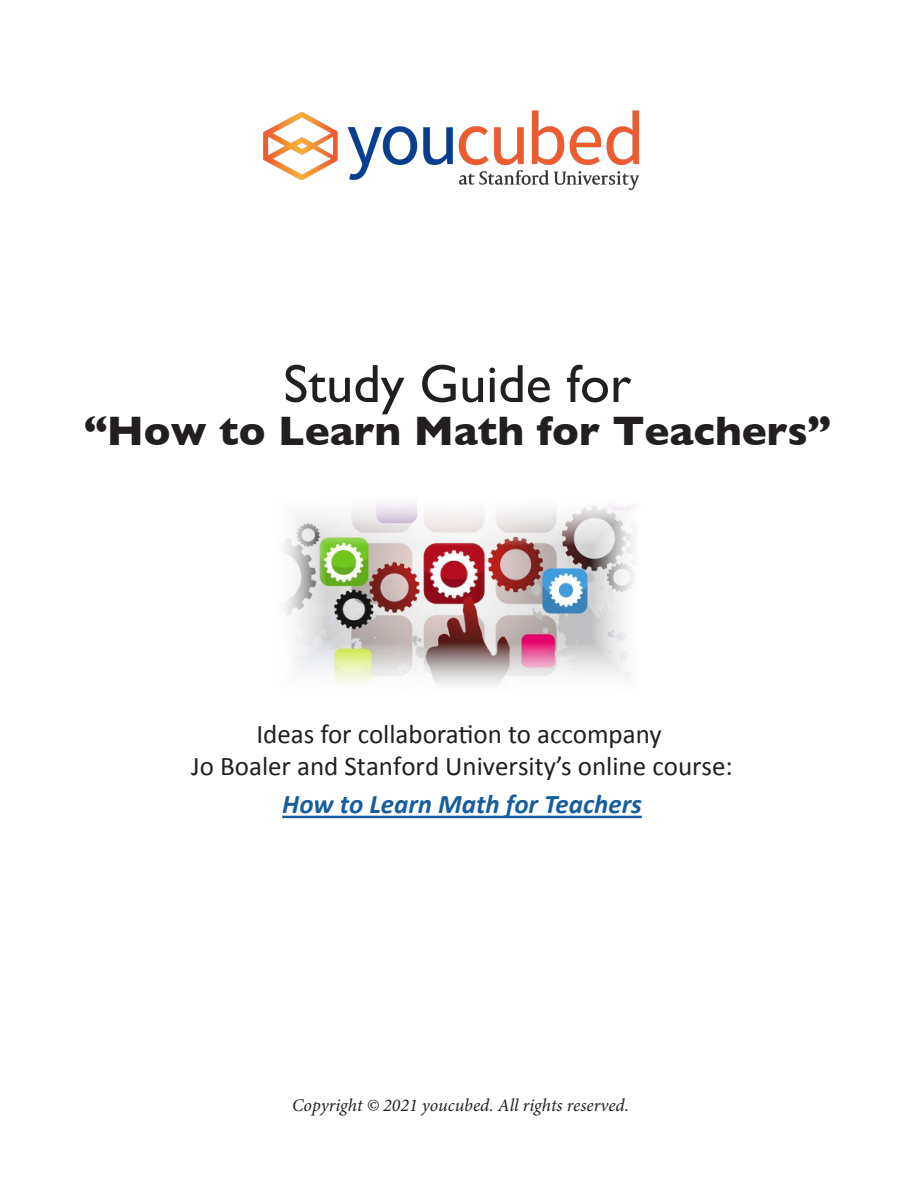
<style>
.page{position:relative;width:918px;height:1188px;background:#fff}
.page>*{position:absolute;margin:0;border:0;box-sizing:border-box;transform-origin:0 0}
.t1{font:54px "Gill Sans";color:#231f20}
.t2{font:700 42px "Gill Sans";color:#231f20}
.t3{font:27px/32.7px "Calibri";color:#231f20;text-align:center}
.t4{font:italic 700 27px "Calibri";color:#175d9e}
.t5{font:italic 18px "Minion Pro";color:#231f20}
</style>
<div class="page">
<img style="left:285px;top:503px;width:349px;height:182px">
<img style="left:263px;top:110px;width:377px;height:80px">
<hr style="left:282px;top:816px;width:360px;height:2px;background:#175d9e">
<h1 class="t1" style="left:283px;top:352px;width:349px">Study Guide for</h1>
<h2 class="t2" style="left:83px;top:407px;width:750px">“How to Learn Math for Teachers”</h2>
<p class="t3" style="left:191px;top:717px;width:543px">Ideas for collaboration to accompany<br>Jo Boaler and Stanford University’s online course:</p>
<p class="t4" style="left:282px;top:787px;width:361px">How to Learn Math for Teachers</p>
<p class="t5" style="left:292px;top:1093px;width:338px">Copyright © 2021 youcubed. All rights reserved.</p>
</div>
